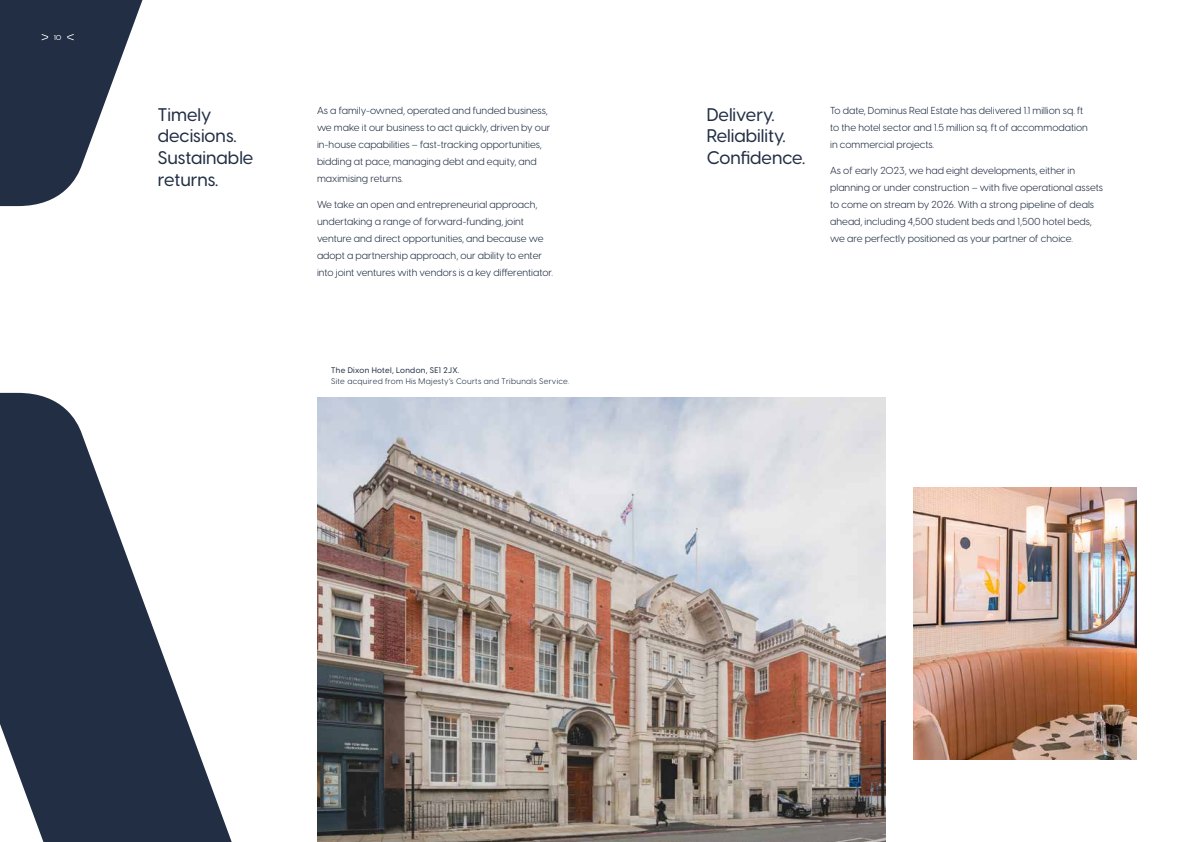
<style>
.page{position:relative;width:1191px;height:842px;background:#fff}
.page>*{position:absolute;margin:0;border:0;box-sizing:border-box;transform-origin:0 0}
.t1{font:500 18px/21.6px "Visby CF";color:#212e44}
.t2{font:10px/17px "Visby CF";color:#212e44}
.t3{font:8px "Visby CF";letter-spacing:.04em;color:#212e44}
.t4{font:500 8px "Visby CF";letter-spacing:.04em;color:#212e44}
.t5{font:500 7px "Visby CF";color:#fff}
</style>
<div class="page">
<img style="left:333px;top:398px;width:552px;height:444px">
<img style="left:914px;top:487px;width:223px;height:272px">
<svg style="left:0;top:393px;width:333px;height:449px"></svg>
<svg style="left:0;top:0;width:143px;height:206px;fill:#212e44"></svg>
<svg style="left:42px;top:34px;width:6px;height:6px"></svg>
<svg style="left:67px;top:34px;width:7px;height:6px"></svg>
<p class="t5" style="left:54px;top:32px;width:9px">10</p>
<h1 class="t1" style="left:158px;top:102px;width:97px">Timely decisions.<br>Sustainable returns.</h1>
<p class="t2" style="left:830px;top:102px;width:259px">To date, Dominus Real Estate has delivered 1.1 million sq. ft to the hotel sector and 1.5 million sq. ft of accommodation in commercial projects.</p>
<p class="t2" style="left:317px;top:102px;width:235px">As a family-owned, operated and funded business, we make it our business to act quickly, driven by our in-house capabilities – fast-tracking opportunities, bidding at pace, managing debt and equity, and maximising returns.</p>
<p class="t2" style="left:317px;top:195px;width:238px">We take an open and entrepreneurial approach, undertaking a range of forward-funding, joint venture and direct opportunities, and because we adopt a partnership approach, our ability to enter into joint ventures with vendors is a key differentiator.</p>
<h1 class="t1" style="left:706px;top:102px;width:100px">Delivery.<br>Reliability.<br>Confidence.</h1>
<p class="t2" style="left:830px;top:161px;width:274px">As of early 2023, we had eight developments, either in planning or under construction – with five operational assets to come on stream by 2026. With a strong pipeline of deals ahead, including 4,500 student beds and 1,500 hotel beds, we are perfectly positioned as your partner of choice.</p>
<p class="t4" style="left:331px;top:364px;width:130px">The Dixon Hotel, London, SE1 2JX.</p>
<p class="t3" style="left:331px;top:375px;width:239px">Site acquired from His Majesty’s Courts and Tribunals Service.</p>
</div>
